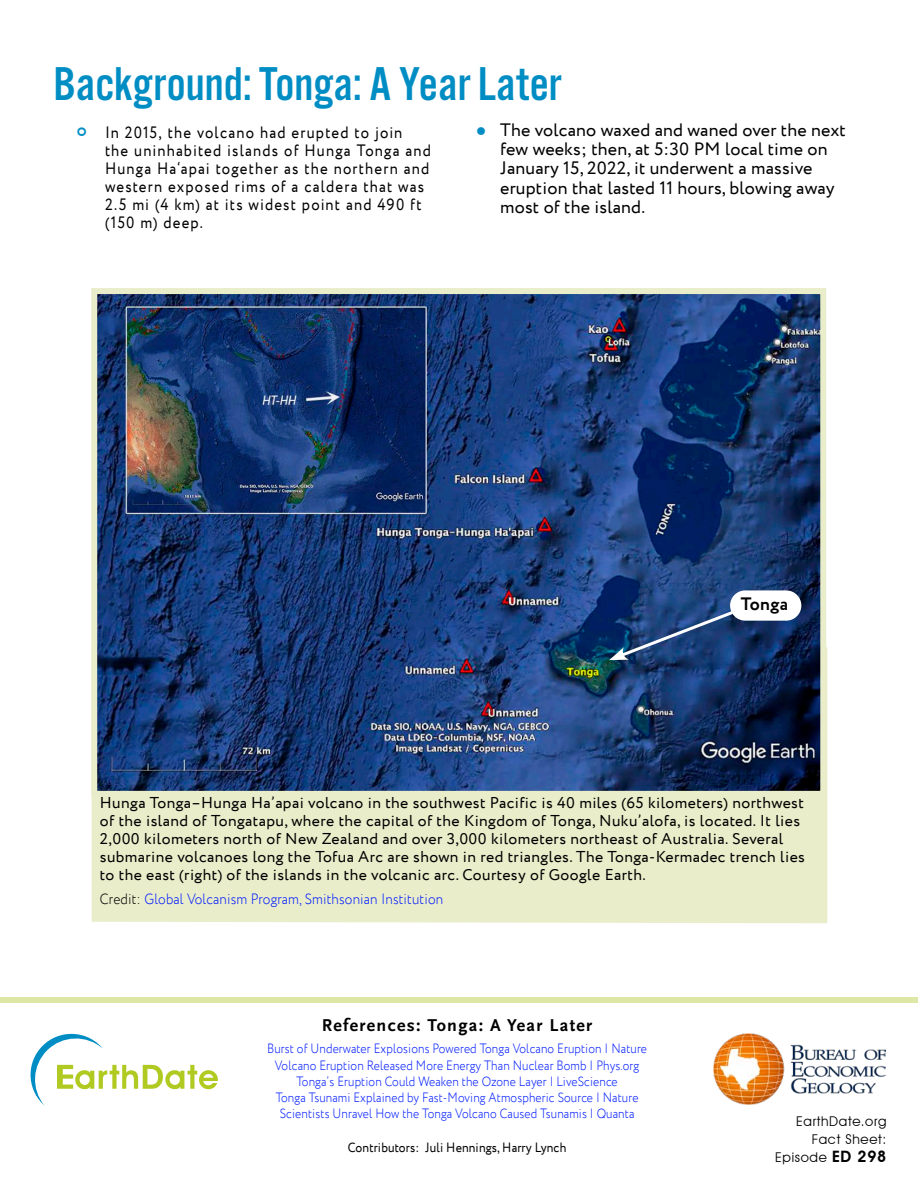
<style>
.page{position:relative;width:918px;height:1188px;background:#fff}
.page>*{position:absolute;margin:0;border:0;box-sizing:border-box;transform-origin:0 0}
.t1{font:49.35px "Alternate Got No 3 D";color:#008dc4}
.t2{font:18px/19.4px "Circe";letter-spacing:.01em;color:#000}
.t3{font:700 18px "Scala Sans Pro";letter-spacing:.075em;color:#000}
.t4{font:700 18px "Circe";letter-spacing:.025em;color:#000}
.t5{font:16.5px/18px "Circe";letter-spacing:.08em;color:#000;scale:.9 1}
.t6{font:15.75px/18px "Circe";letter-spacing:.025em;color:#000}
.t7{font:300 15px "Circe";letter-spacing:.01em;color:#001bff;scale:.9 1}
.t8{font:300 13.5px/16.2px "Circe";letter-spacing:.01em;color:#001bff;text-align:center;scale:.87 1}
.t9{font:13.5px "Circe";letter-spacing:.01em;color:#000;scale:.9 1}
.t10{font:13.5px/18px "Avant Garde IT Cby BT";letter-spacing:.05em;color:#000;text-align:right}
.s1{color:#008dc4}
.s2{color:#000}
.s3{font-weight:600;font-size:15.75px}
</style>
<div class="page">
<img style="left:713px;top:1034px;width:173px;height:71px">
<svg style="left:30px;top:1033px;width:188px;height:72px"></svg>
<div style="left:0;top:998px;width:918px;height:5px;background:#dee7a6"></div>
<div style="left:91px;top:800px;width:737px;height:124px;background:#eaedca"></div>
<img style="left:91px;top:288px;width:737px;height:512px">
<div style="left:730px;top:590px;width:71px;height:31px;background:#fff;border-radius:15px"></div>
<svg style="left:609px;top:609px;width:127px;height:51px"></svg>
<h1 class="t1" style="left:53px;top:58px;width:510px">Background: Tonga: A Year Later</h1>
<p class="t5" style="left:105px;top:124px;width:364px">In 2015, the volcano had erupted to join<br>the uninhabited islands of Hunga Tonga and Hunga Ha‘apai together as the northern and western exposed rims of a caldera that was 2.5 mi (4 km) at its widest point and 490 ft (150 m) deep.</p>
<p class="t2" style="left:500px;top:120px;width:347px;text-indent:-24px"><span class="s1">●</span> The volcano waxed and waned over the next few weeks; then, at 5:30 PM local time on January 15, 2022, it underwent a massive eruption that lasted 11 hours, blowing away most of the island.</p>
<p class="t4" style="left:741px;top:592px;width:49px">Tonga</p>
<p class="t6" style="left:100px;top:795px;width:707px">Hunga Tonga–Hunga Ha’apai volcano in the southwest Pacific is 40 miles (65 kilometers) northwest of the island of Tongatapu, where the capital of the Kingdom of Tonga, Nuku’alofa, is located. It lies 2,000 kilometers north of New Zealand and over 3,000 kilometers northeast of Australia. Several submarine volcanoes long the Tofua Arc are shown in red triangles. The Tonga-Kermadec trench lies to the east (right) of the islands in the volcanic arc. Courtesy of Google Earth.</p>
<p class="t7" style="left:100px;top:889px;width:383px"><span class="s2">Credit:</span> Global Volcanism Program, Smithsonian Institution</p>
<p class="t3" style="left:322px;top:1014px;width:272px">References: Tonga: A Year Later</p>
<p class="t8" style="left:267px;top:1041px;width:438px">Burst of Underwater Explosions Powered Tonga Volcano Eruption | Nature Volcano Eruption Released More Energy Than Nuclear Bomb | Phys.org Tonga’s Eruption Could Weaken the Ozone Layer | LiveScience<br>Tonga Tsunami Explained by Fast-Moving Atmospheric Source | Nature Scientists Unravel How the Tonga Volcano Caused Tsunamis | Quanta</p>
<p class="t9" style="left:348px;top:1139px;width:244px">Contributors: Juli Hennings, Harry Lynch</p>
<p class="t10" style="left:775px;top:1113px;width:113px">EarthDate.org<br>Fact Sheet:<br>Episode <span class="s3">ED 298</span></p>
</div>
